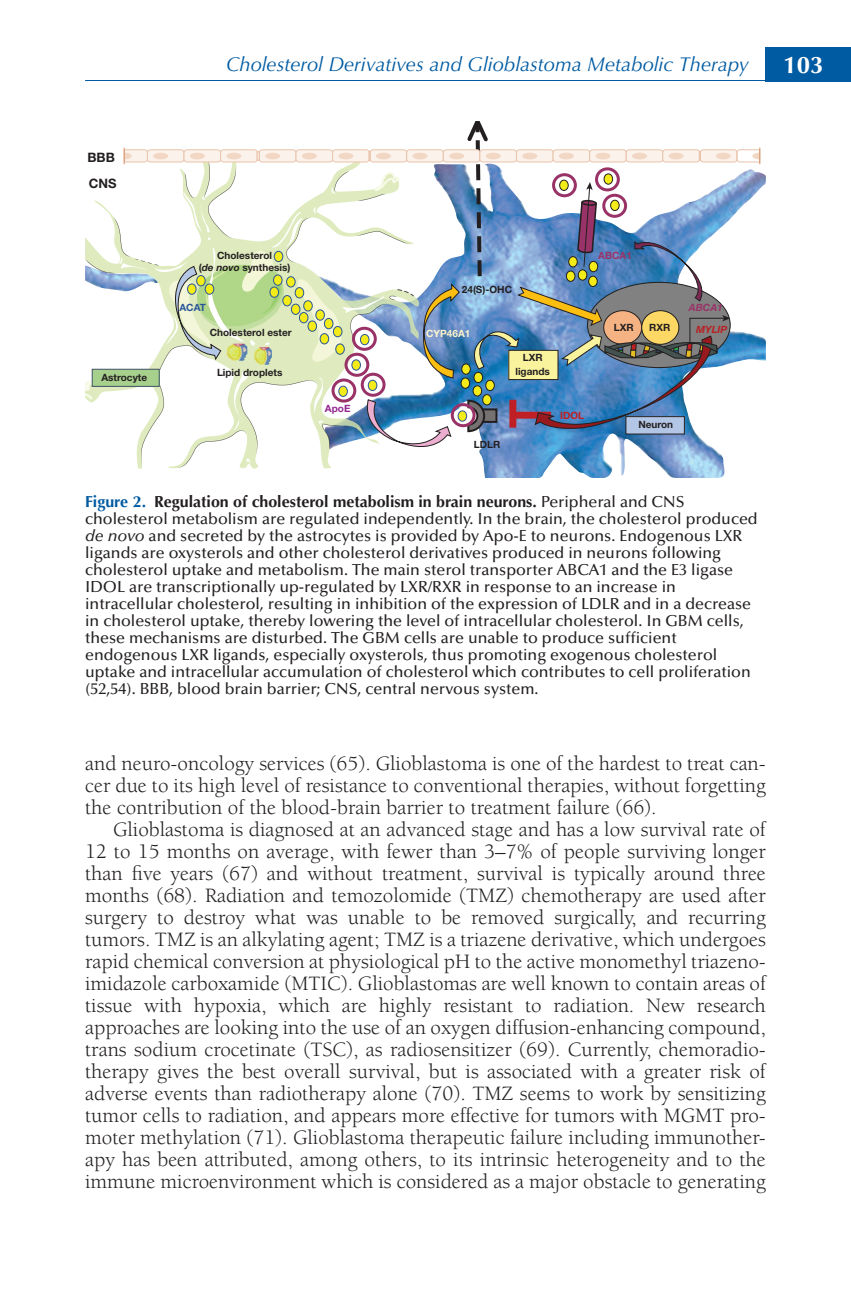
<style>
.page{position:relative;width:851px;height:1304px;background:#fff}
.page>*{position:absolute;margin:0;border:0;box-sizing:border-box;transform-origin:0 0}
.t1{font:700 24px "Optima LT Std";color:#fff}
.t2{font:21px/22px "Berkeley Std";color:#231f20;text-align:justify}
.t3{font:italic 20px "Optima LT Std";color:#015ba2}
.t4{font:500 16px/17px "Optima LT Std";color:#231f20}
.t5{font:700 13px/25.6px "Helvetica Neue LT Std";color:#231f20}
.t6{font:700 10px/12px "Helvetica Neue LT Std";color:#231f20;text-align:center}
.t7{font:700 10px "Helvetica Neue LT Std";color:#fef5ce}
.t8{font:700 10px "Helvetica Neue LT Std";color:#993367}
.t9{font:italic 700 10px "Helvetica Neue LT Std";color:#993367}
.t10{font:italic 700 10px "Helvetica Neue LT Std";color:#ba1f24}
.t11{font:700 10px "Helvetica Neue LT Std";color:#c02025}
.t12{font:700 10px "Helvetica Neue LT Std";color:#2a5699}
.t13{font:700 10px "Helvetica Neue LT Std";color:#92268f}
.s1{font-style:italic}
.s2{font-weight:700;color:#015ba2}
.s3{font-weight:700}
</style>
<div class="page">
<div style="left:765px;top:47px;width:85px;height:34px;background:#015ba2"></div>
<hr style="left:85px;top:80px;width:765px;height:1px;background:#015ba2">
<img style="left:484px;top:163px;width:281px;height:315px">
<div style="left:700px;top:150px;width:36px;height:12px;background:#fbf2eb;border-radius:3px"></div>
<div style="left:700px;top:149px;width:37px;height:13px;border:1px solid #eac3aa;border-radius:3px"></div>
<svg style="left:736px;top:148px;width:24px;height:16px"></svg>
<svg style="left:85px;top:121px;width:645px;height:348px"></svg>
<img style="left:226px;top:343px;width:21px;height:18px">
<img style="left:254px;top:347px;width:17px;height:18px">
<div style="left:443px;top:150px;width:37px;height:12px;background:#fbf2eb;border-radius:3px"></div>
<div style="left:443px;top:149px;width:37px;height:13px;border:1px solid #eac3aa;border-radius:3px"></div>
<div style="left:449px;top:153px;width:15px;height:6px;background:#f2d7c4;border-radius:50%"></div>
<div style="left:480px;top:150px;width:36px;height:12px;background:#fbf2eb;border-radius:3px"></div>
<div style="left:479px;top:149px;width:38px;height:13px;border:1px solid #eac3aa;border-radius:3px"></div>
<div style="left:485px;top:153px;width:15px;height:6px;background:#f2d7c4;border-radius:50%"></div>
<p class="t5" style="left:87px;top:144px;width:31px">BBB<br>CNS</p>
<p class="t6" style="left:101px;top:371px;width:47px">Astrocyte</p>
<p class="t3" style="left:226px;top:53px;width:524px">Cholesterol Derivatives and Glioblastoma Metabolic Therapy</p>
<p class="t1" style="left:783px;top:51px;width:42px">103</p>
<p class="t6" style="left:199px;top:250px;width:93px">Cholesterol<br>(<span class="s1">de novo</span> synthesis)</p>
<p class="t12" style="left:179px;top:301px;width:28px">ACAT</p>
<p class="t6" style="left:462px;top:284px;width:52px">24(S)-OHC</p>
<p class="t6" style="left:210px;top:326px;width:83px">Cholesterol ester</p>
<p class="t7" style="left:426px;top:327px;width:46px">CYP46A1</p>
<p class="t6" style="left:217px;top:366px;width:67px">Lipid droplets</p>
<p class="t13" style="left:325px;top:402px;width:27px">ApoE</p>
<p class="t6" style="left:473px;top:438px;width:28px">LDLR</p>
<p class="t6" style="left:515px;top:350px;width:36px;line-height:14px">LXR ligands</p>
<p class="t11" style="left:560px;top:409px;width:26px">IDOL</p>
<p class="t8" style="left:598px;top:250px;width:35px">ABCA1</p>
<p class="t6" style="left:613px;top:321px;width:21px">LXR</p>
<p class="t6" style="left:649px;top:321px;width:23px">RXR</p>
<p class="t6" style="left:638px;top:418px;width:36px">Neuron</p>
<p class="t9" style="left:688px;top:301px;width:35px">ABCA1</p>
<p class="t10" style="left:696px;top:323px;width:32px">MYLIP</p>
<p class="t4" style="left:85px;top:493px;width:674px"><span class="s2">Figure 2.</span> <span class="s3">Regulation of cholesterol metabolism in brain neurons.</span> Peripheral and CNS cholesterol metabolism are regulated independently. In the brain, the cholesterol produced <span class="s1">de novo</span> and secreted by the astrocytes is provided by Apo-E to neurons. Endogenous LXR ligands are oxysterols and other cholesterol derivatives produced in neurons following cholesterol uptake and metabolism. The main sterol transporter ABCA1 and the E3 ligase IDOL are transcriptionally up-regulated by LXR/RXR in response to an increase in intracellular cholesterol, resulting in inhibition of the expression of LDLR and in a decrease in cholesterol uptake, thereby lowering the level of intracellular cholesterol. In GBM cells, these mechanisms are disturbed. The GBM cells are unable to produce sufficient endogenous LXR ligands, especially oxysterols, thus promoting exogenous cholesterol uptake and intracellular accumulation of cholesterol which contributes to cell proliferation (52,54). BBB, blood brain barrier; CNS, central nervous system.</p>
<p class="t2" style="left:85px;top:753px;width:682px">and neuro-oncology services (65). Glioblastoma is one of the hardest to treat can&shy;cer due to its high level of resistance to conventional therapies, without forgetting the contribution of the blood-brain barrier to treatment failure (66).</p>
<p class="t2" style="left:85px;top:819px;width:682px;text-indent:28px">Glioblastoma is diagnosed at an advanced stage and has a low survival rate of 12 to 15 months on average, with fewer than 3–7% of people surviving longer than five years (67) and without treatment, survival is typically around three months (68). Radiation and temozolomide (TMZ) chemotherapy are used after surgery to destroy what was unable to be removed surgically, and recurring tumors. TMZ is an alkylating agent; TMZ is a triazene derivative, which undergoes rapid chemical conversion at physiological pH to the active monomethyl triazeno&shy;imidazole carboxamide (MTIC). Glioblastomas are well known to contain areas of tissue with hypoxia, which are highly resistant to radiation. New research approaches are looking into the use of an oxygen diffusion-enhancing compound, trans sodium crocetinate (TSC), as radiosensitizer (69). Currently, chemoradio&shy;therapy gives the best overall survival, but is associated with a greater risk of adverse events than radiotherapy alone (70). TMZ seems to work by sensitizing tumor cells to radiation, and appears more effective for tumors with MGMT pro&shy;moter methylation (71). Glioblastoma therapeutic failure including immunother&shy;apy has been attributed, among others, to its intrinsic heterogeneity and to the immune microenvironment which is considered as a major obstacle to generating</p>
</div>
